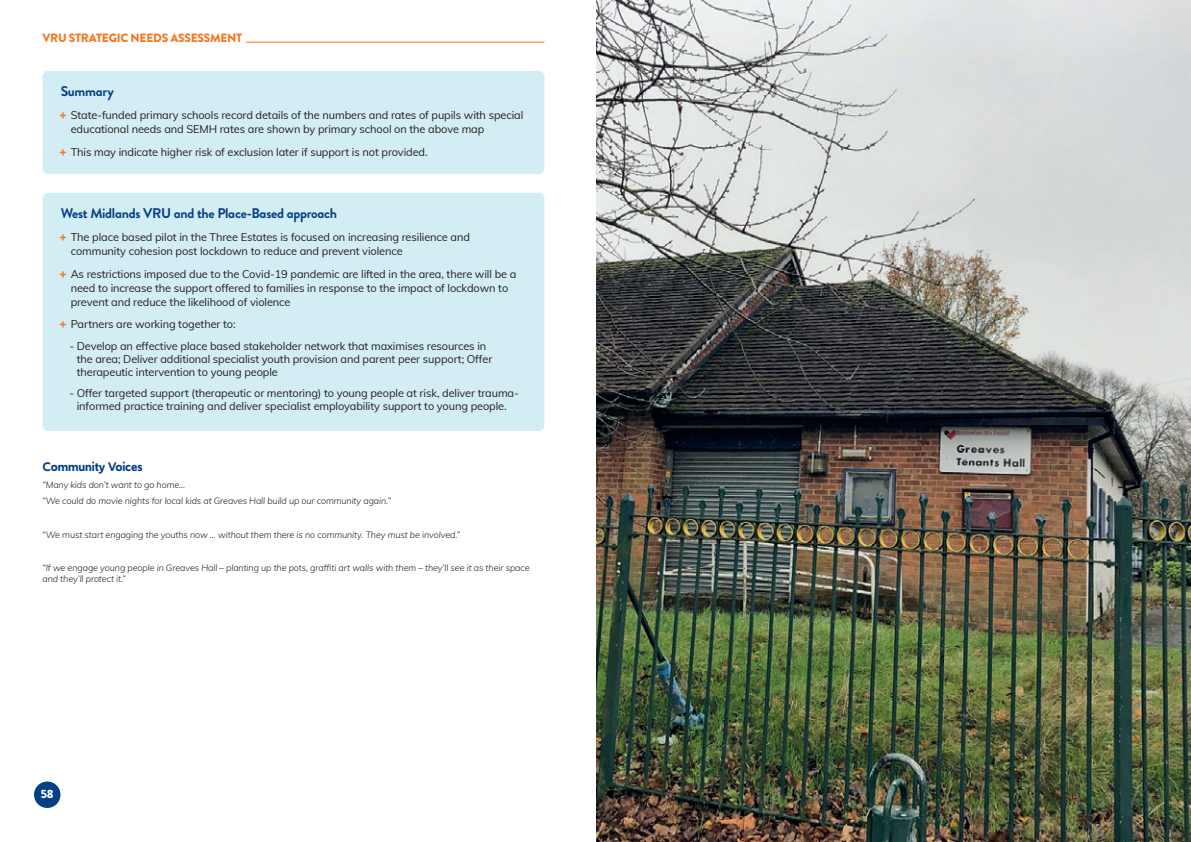
<style>
.page{position:relative;width:1191px;height:842px;background:#fff}
.page>*{position:absolute;margin:0;border:0;box-sizing:border-box;transform-origin:0 0}
.BOX__Title{font:700 14px "Brandon Grotesque";letter-spacing:-.02em;color:#054085}
.Body_Headers{font:600 13px "Upgrade";letter-spacing:-.01em;color:#054085}
.t1{font:900 12px "Brandon Grotesque";letter-spacing:-.02em;color:#f47721}
.t2{font:900 12px "Brandon Grotesque";color:#fff}
.BOX__Body_Copy{font:11px/14px "Muli";letter-spacing:-.01em;color:#231f20}
.Pull_Quotes{font:italic 300 9px/11px "Muli";letter-spacing:-.01em;color:#231f20}
.s1{font-weight:900;font-size:12px;color:#f47721}
</style>
<div class="page">
<hr style="left:246px;top:42px;width:298px;height:1px;background:#f47721">
<div style="left:34px;top:781px;width:26px;height:27px;background:#054085;border-radius:50%"></div>
<img style="left:597px;top:0;width:594px;height:842px">
<div style="left:43px;top:71px;width:501px;height:103px;background:#d2edf3;border-radius:6px"></div>
<div style="left:43px;top:193px;width:501px;height:238px;background:#d2edf3;border-radius:6px"></div>
<p class="t1" style="left:43px;top:30px;width:201px">VRU STRATEGIC NEEDS ASSESSMENT</p>
<p class="BOX__Title" style="left:61px;top:82px;width:55px">Summary</p>
<p class="BOX__Body_Copy" style="left:71px;top:108px;width:454px;text-indent:-11px"><span class="s1">+</span> State-funded primary schools record details of the numbers and rates of pupils with special educational needs and SEMH rates are shown by primary school on the above map</p>
<p class="BOX__Body_Copy" style="left:59px;top:144px;width:370px"><span class="s1">+</span> This may indicate higher risk of exclusion later if support is not provided.</p>
<p class="BOX__Title" style="left:61px;top:204px;width:278px">West Midlands VRU and the Place-Based approach</p>
<p class="BOX__Body_Copy" style="left:71px;top:230px;width:401px;text-indent:-11px"><span class="s1">+</span> The place based pilot in the Three Estates is focused on increasing resilience and community cohesion post lockdown to reduce and prevent violence</p>
<p class="BOX__Body_Copy" style="left:71px;top:266px;width:447px;text-indent:-11px"><span class="s1">+</span> As restrictions imposed due to the Covid-19 pandemic are lifted in the area, there will be a need to increase the support offered to families in response to the impact of lockdown to prevent and reduce the likelihood of violence</p>
<p class="BOX__Body_Copy" style="left:59px;top:317px;width:178px"><span class="s1">+</span> Partners are working together to:</p>
<p class="BOX__Body_Copy" style="left:77px;top:339px;width:417px;line-height:13px;text-indent:-7px">- Develop an effective place based stakeholder network that maximises resources in the area; Deliver additional specialist youth provision and parent peer support; Offer therapeutic intervention to young people</p>
<p class="BOX__Body_Copy" style="left:69px;top:386px;width:451px;line-height:13px;text-align:center">- Offer targeted support (therapeutic or mentoring) to young people at risk, deliver trauma&shy;informed practice training and deliver specialist employability support to young people.</p>
<p class="Body_Headers" style="left:43px;top:458px;width:102px">Community Voices</p>
<p class="Pull_Quotes" style="left:43px;top:478px;width:144px">“Many kids don’t want to go home…</p>
<p class="Pull_Quotes" style="left:43px;top:495px;width:350px">“We could do movie nights for local kids at Greaves Hall build up our community again.”</p>
<p class="Pull_Quotes" style="left:43px;top:528px;width:419px">“We must start engaging the youths now … without them there is no community. They must be involved.”</p>
<p class="Pull_Quotes" style="left:43px;top:562px;width:489px">“If we engage young people in Greaves Hall – planting up the pots, graffiti art walls with them – they’ll see it as their space and they’ll protect it.”</p>
<p class="t2" style="left:41px;top:785px;width:14px">58</p>
</div>
